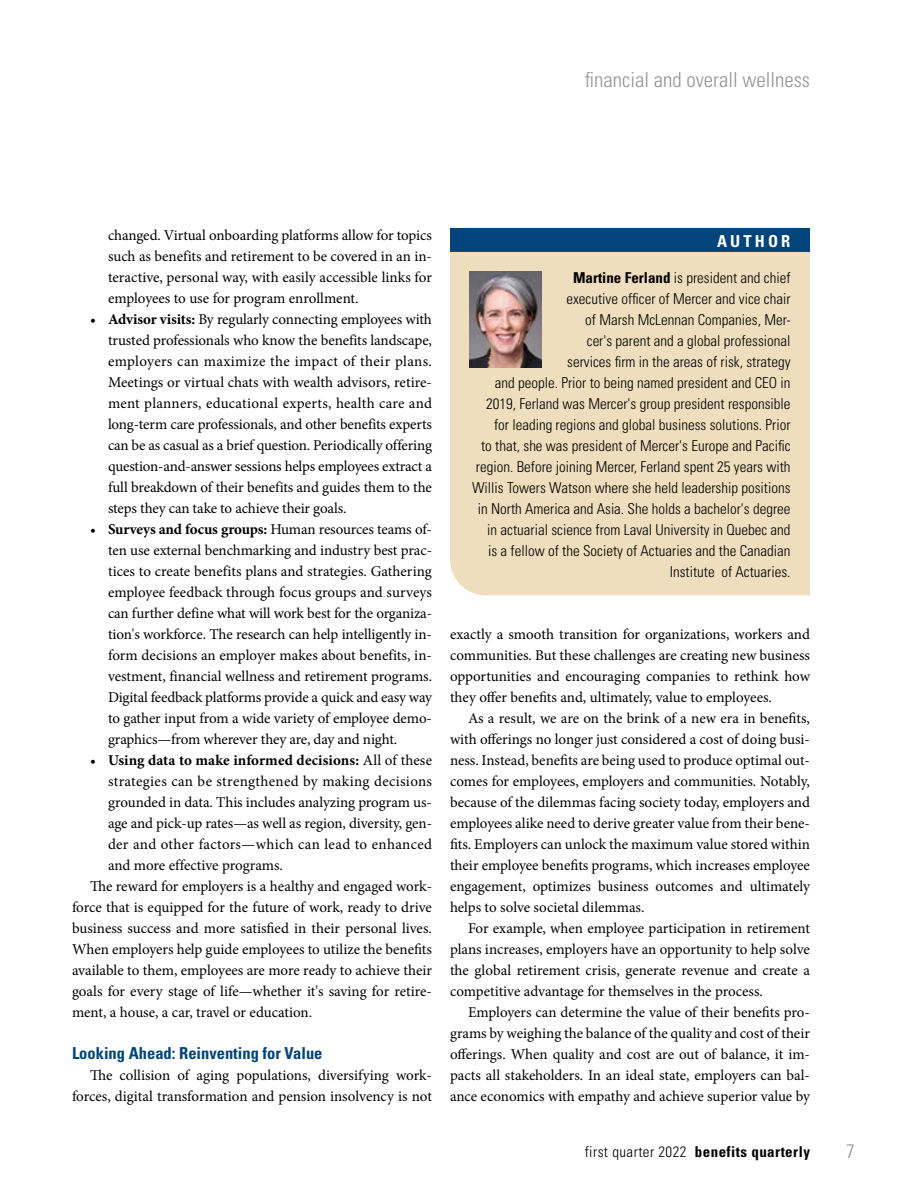
<style>
.page{position:relative;width:918px;height:1188px;background:#fff}
.page>*{position:absolute;margin:0;border:0;box-sizing:border-box;transform-origin:0 0}
.t1{font:300 condensed 21px "Univers LT Std";color:#939598}
.t2{font:300 condensed 19.5px "Univers LT Std";color:#939598}
.t3{font:700 condensed 16.5px "Univers LT Std";color:#00447c}
.t4{font:700 condensed 16.5px "Univers LT Std";letter-spacing:.19em;color:#fff}
.t5{font:15px/21px "Minion Pro";letter-spacing:-.005em;color:#000;text-align:justify}
.t6{font:300 condensed 15px/21px "Univers LT Std";color:#000;text-align:right}
.t7{font:15px "Minion Pro";letter-spacing:.025em;color:#000}
.t8{font:700 15px "Minion Pro";letter-spacing:.005em;color:#000}
.t9{font:700 condensed 15px "Univers LT Std";letter-spacing:.03em;color:#000}
.s1{font-weight:700}
.s2{font-weight:400}
.s3{font-weight:300}
</style>
<div class="page">
<div style="left:450px;top:252px;width:360px;height:343px;background:#eedebe"></div>
<div style="left:450px;top:228px;width:360px;height:24px;background:#00447c"></div>
<img style="left:469px;top:271px;width:72px;height:97px">
<h1 class="t1" style="left:585px;top:67px;width:227px">financial and overall wellness</h1>
<p class="t5" style="left:108px;top:225px;width:326px">changed. Virtual onboarding platforms allow for topics such as benefits and retirement to be covered in an in&shy;teractive, personal way, with easily accessible links for employees to use for program enrollment.</p>
<p class="t5" style="left:108px;top:309px;width:326px;text-indent:-18px">• <span class="s1">Advisor visits:</span> By regularly connecting employees with trusted professionals who know the benefits landscape, employers can maximize the impact of their plans.<br>Meetings or virtual chats with wealth advisors, retire&shy;ment planners, educational experts, health care and long-term care professionals, and other benefits experts can be as casual as a brief question. Periodically offering question-and-answer sessions helps employees extract a full breakdown of their benefits and guides them to the steps they can take to achieve their goals.</p>
<p class="t5" style="left:108px;top:519px;width:326px;text-indent:-18px">• <span class="s1">Surveys and focus groups:</span> Human resources teams of&shy;ten use external benchmarking and industry best prac&shy;tices to create benefits plans and strategies. Gathering employee feedback through focus groups and surveys can further define what will work best for the organiza&shy;tion's workforce. The research can help intelligently in&shy;form decisions an employer makes about benefits, in&shy;vestment, financial wellness and retirement programs.<br>Digital feedback platforms provide a quick and easy way to gather input from a wide variety of employee demo&shy;graphics—from wherever they are, day and night.</p>
<p class="t8" style="left:90px;top:750px;width:344px"><span class="s2">•</span> Using data to make informed decisions: <span class="s2">All of these</span></p>
<p class="t7" style="left:108px;top:771px;width:326px">strategies can be strengthened by making decisions</p>
<p class="t5" style="left:108px;top:792px;width:325px">grounded in data. This includes analyzing program us-</p>
<p class="t5" style="left:108px;top:813px;width:326px">age and pick-up rates—as well as region, diversity, gen-</p>
<p class="t7" style="left:108px;top:834px;width:326px">der and other factors—which can lead to enhanced</p>
<p class="t5" style="left:108px;top:855px;width:177px">and more effective programs.</p>
<p class="t5" style="left:90px;top:876px;width:344px">The reward for employers is a healthy and engaged work-</p>
<p class="t5" style="left:72px;top:897px;width:361px">force that is equipped for the future of work, ready to drive</p>
<p class="t5" style="left:72px;top:918px;width:361px">business success and more satisfied in their personal lives.</p>
<p class="t5" style="left:72px;top:939px;width:361px">When employers help guide employees to utilize the benefits</p>
<p class="t5" style="left:72px;top:960px;width:361px">available to them, employees are more ready to achieve their</p>
<p class="t5" style="left:72px;top:981px;width:361px">goals for every stage of life—whether it's saving for retire-</p>
<p class="t5" style="left:72px;top:1002px;width:242px">ment, a house, a car, travel or education.</p>
<p class="t3" style="left:72px;top:1043px;width:252px">Looking Ahead: Reinventing for Value</p>
<p class="t5" style="left:72px;top:1065px;width:361px;text-align:right">The collision of aging populations, diversifying work&shy;forces, digital transformation and pension insolvency is not</p>
<p class="t4" style="left:717px;top:231px;width:75px">AUTHOR</p>
<p class="t6" style="left:472px;top:268px;width:320px"><span class="s1">Martine Ferland</span> is president and chief<br>executive officer of Mercer and vice chair<br>of Marsh McLennan Companies, Mer-<br>cer's parent and a global professional<br>services firm in the areas of risk, strategy<br>and people. Prior to being named president and CEO in 2019, Ferland was Mercer's group president responsible for leading regions and global business solutions. Prior<br>to that, she was president of Mercer's Europe and Pacific region. Before joining Mercer, Ferland spent 25 years with Willis Towers Watson where she held leadership positions in North America and Asia. She holds a bachelor's degree in actuarial science from Laval University in Quebec and<br>is a fellow of the Society of Actuaries and the Canadian Institute of Actuaries.</p>
<p class="t5" style="left:450px;top:624px;width:362px">exactly a smooth transition for organizations, workers and communities. But these challenges are creating new business opportunities and encouraging companies to rethink how they offer benefits and, ultimately, value to employees.</p>
<p class="t5" style="left:450px;top:708px;width:362px;text-indent:18px">As a result, we are on the brink of a new era in benefits, with offerings no longer just considered a cost of doing busi&shy;ness. Instead, benefits are being used to produce optimal out&shy;comes for employees, employers and communities. Notably, because of the dilemmas facing society today, employers and employees alike need to derive greater value from their bene&shy;fits. Employers can unlock the maximum value stored within their employee benefits programs, which increases employee engagement, optimizes business outcomes and ultimately helps to solve societal dilemmas.</p>
<p class="t5" style="left:450px;top:918px;width:362px;text-indent:18px">For example, when employee participation in retirement plans increases, employers have an opportunity to help solve the global retirement crisis, generate revenue and create a competitive advantage for themselves in the process.</p>
<p class="t5" style="left:450px;top:1002px;width:361px;text-indent:18px">Employers can determine the value of their benefits pro&shy;grams by weighing the balance of the quality and cost of their offerings. When quality and cost are out of balance, it im&shy;pacts all stakeholders. In an ideal state, employers can bal&shy;ance economics with empathy and achieve superior value by</p>
<p class="t9" style="left:585px;top:1143px;width:227px"><span class="s3">first quarter 2022</span> benefits quarterly</p>
<h2 class="t2" style="left:846px;top:1139px;width:10px">7</h2>
</div>
